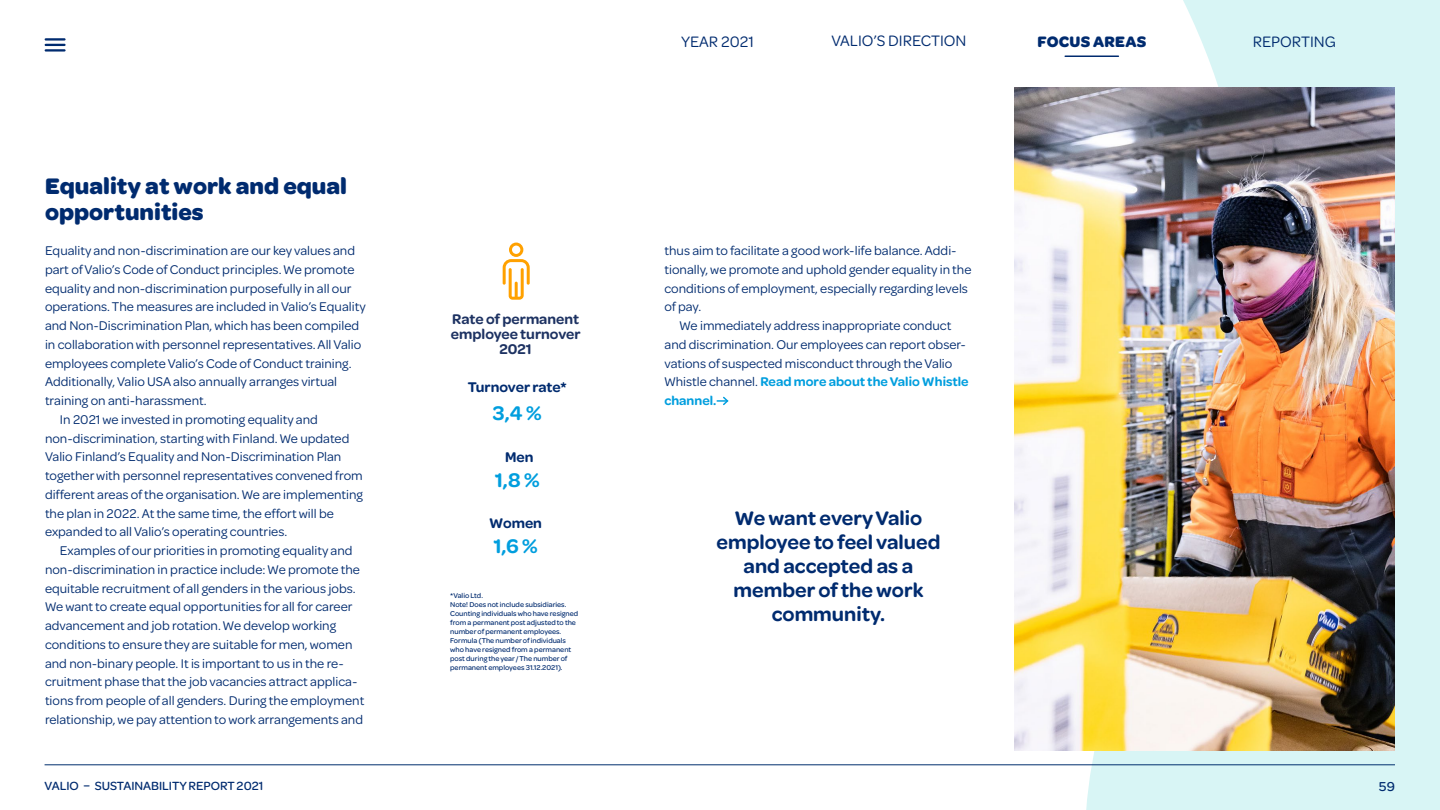
<style>
.page{position:relative;width:1440px;height:810px;background:#fff}
.page>*{position:absolute;margin:0;border:0;box-sizing:border-box;transform-origin:0 0}
.t1{font:700 24px/25.5px "Omnes";color:#002b6f}
.t2{font:600 21px/24px "Omnes Valio";color:#002b6f;text-align:center}
.t3{font:600 21px "Omnes Valio";color:#009ede}
.t4{font:16.12px "Omnes Valio";color:#002b6f}
.t5{font:700 16.12px "Omnes";letter-spacing:.015em;color:#002b6f}
.t6{font:600 15px/15px "Omnes Valio";color:#1d3262;text-align:center}
.t7{font:600 15px "Omnes Valio";color:#002b6f}
.t8{font:500 13.8px "Omnes Valio";color:#002b6f}
.t9{font:13.5px/18.8px "Omnes Valio";color:#002b6f}
.t10{font:500 12.67px "Omnes Valio";color:#002b6f}
.t11{font:500 7.5px/9px "Omnes Valio";color:#002b6f}
.s1{font-weight:600;color:#009ede}
</style>
<div class="page">
<svg style="left:1086px;top:0;width:354px;height:810px;background:#dbf5f5"></svg>
<img style="left:1014px;top:88px;width:381px;height:663px">
<svg style="left:503px;top:243px;width:27px;height:57px"></svg>
<svg style="left:717px;top:396px;width:12px;height:10px"></svg>
<hr style="left:45px;top:765px;width:1350px;height:1px;background:#002e6d">
<hr style="left:46px;top:38px;width:19px;height:3px;background:#002b6f">
<svg style="left:46px;top:44px;width:19px;height:2px"></svg>
<hr style="left:46px;top:49px;width:19px;height:3px;background:#002b6f">
<hr style="left:1065px;top:56px;width:53px;height:1px;background:#002b6f">
<h1 class="t1" style="left:45px;top:174px;width:304px">Equality at work and equal opportunities</h1>
<p class="t9" style="left:45px;top:240px;width:312px">Equality and non-discrimination are our key values and</p>
<p class="t9" style="left:45px;top:259px;width:311px">part of Valio’s Code of Conduct principles. We promote</p>
<p class="t9" style="left:45px;top:278px;width:308px">equality and non-discrimination purposefully in all our</p>
<p class="t9" style="left:45px;top:297px;width:322px">operations. The measures are included in Valio’s Equality</p>
<p class="t9" style="left:45px;top:315px;width:316px">and Non-Discrimination Plan, which has been compiled</p>
<p class="t9" style="left:45px;top:334px;width:318px">in collaboration with personnel representatives. All Valio</p>
<p class="t9" style="left:45px;top:353px;width:308px">employees complete Valio’s Code of Conduct training.</p>
<p class="t9" style="left:45px;top:372px;width:294px">Additionally, Valio USA also annually arranges virtual</p>
<p class="t9" style="left:45px;top:390px;width:163px">training on anti-harassment.</p>
<p class="t9" style="left:60px;top:409px;width:259px">In 2021 we invested in promoting equality and</p>
<p class="t9" style="left:45px;top:428px;width:306px">non-discrimination, starting with Finland. We updated</p>
<p class="t9" style="left:45px;top:447px;width:298px">Valio Finland’s Equality and Non-Discrimination Plan</p>
<p class="t9" style="left:45px;top:465px;width:319px">together with personnel representatives convened from</p>
<p class="t9" style="left:45px;top:484px;width:320px">different areas of the organisation. We are implementing</p>
<p class="t9" style="left:45px;top:503px;width:290px">the plan in 2022. At the same time, the effort will be</p>
<p class="t9" style="left:45px;top:522px;width:244px">expanded to all Valio’s operating countries.</p>
<p class="t9" style="left:60px;top:540px;width:294px">Examples of our priorities in promoting equality and</p>
<p class="t9" style="left:45px;top:559px;width:316px">non-discrimination in practice include: We promote the</p>
<p class="t9" style="left:45px;top:578px;width:312px">equitable recruitment of all genders in the various jobs.</p>
<p class="t9" style="left:45px;top:597px;width:309px">We want to create equal opportunities for all for career</p>
<p class="t9" style="left:45px;top:615px;width:293px">advancement and job rotation. We develop working</p>
<p class="t9" style="left:45px;top:634px;width:309px">conditions to ensure they are suitable for men, women</p>
<p class="t9" style="left:45px;top:653px;width:300px">and non-binary people. It is important to us in the re-</p>
<p class="t9" style="left:45px;top:672px;width:314px">cruitment phase that the job vacancies attract applica-</p>
<p class="t9" style="left:45px;top:690px;width:321px">tions from people of all genders. During the employment</p>
<p class="t9" style="left:45px;top:709px;width:320px">relationship, we pay attention to work arrangements and</p>
<p class="t6" style="left:451px;top:310px;width:131px">Rate of permanent employee turnover<br>2021</p>
<p class="t7" style="left:468px;top:377px;width:100px">Turnover rate*</p>
<h2 class="t3" style="left:493px;top:398px;width:50px">3,4 %</h2>
<p class="t7" style="left:505px;top:446px;width:30px">Men</p>
<h2 class="t3" style="left:495px;top:465px;width:46px">1,8 %</h2>
<p class="t7" style="left:489px;top:513px;width:54px">Women</p>
<h2 class="t3" style="left:493px;top:531px;width:46px">1,6 %</h2>
<p class="t11" style="left:450px;top:590px;width:130px">*Valio Ltd.<br>Note! Does not include subsidiaries.<br>Counting individuals who have resigned from a permanent post adjusted to the number of permanent employees.<br>Formula (The number of individuals who have resigned from a permanent post during the year / The number of permanent employees 31.12.2021).</p>
<p class="t4" style="left:681px;top:31px;width:74px">YEAR 2021</p>
<p class="t4" style="left:831px;top:30px;width:137px">VALIO’S DIRECTION</p>
<p class="t4" style="left:1253px;top:31px;width:84px">REPORTING</p>
<p class="t5" style="left:1037px;top:32px;width:110px">FOCUS AREAS</p>
<p class="t9" style="left:665px;top:240px;width:309px">thus aim to facilitate a good work-life balance. Addi&shy;tionally, we promote and uphold gender equality in the conditions of employment, especially regarding levels of pay.</p>
<p class="t9" style="left:665px;top:315px;width:306px;text-indent:15px">We immediately address inappropriate conduct and discrimination. Our employees can report obser&shy;vations of suspected misconduct through the Valio Whistle channel. <span class="s1">Read more about the Valio Whistle channel.</span></p>
<h2 class="t2" style="left:716px;top:505px;width:225px">We want every Valio employee to feel valued and accepted as a member of the work community.</h2>
<p class="t10" style="left:45px;top:777px;width:220px">VALIO – SUSTAINABILITY REPORT 2021</p>
<p class="t8" style="left:1379px;top:777px;width:18px">59</p>
</div>
